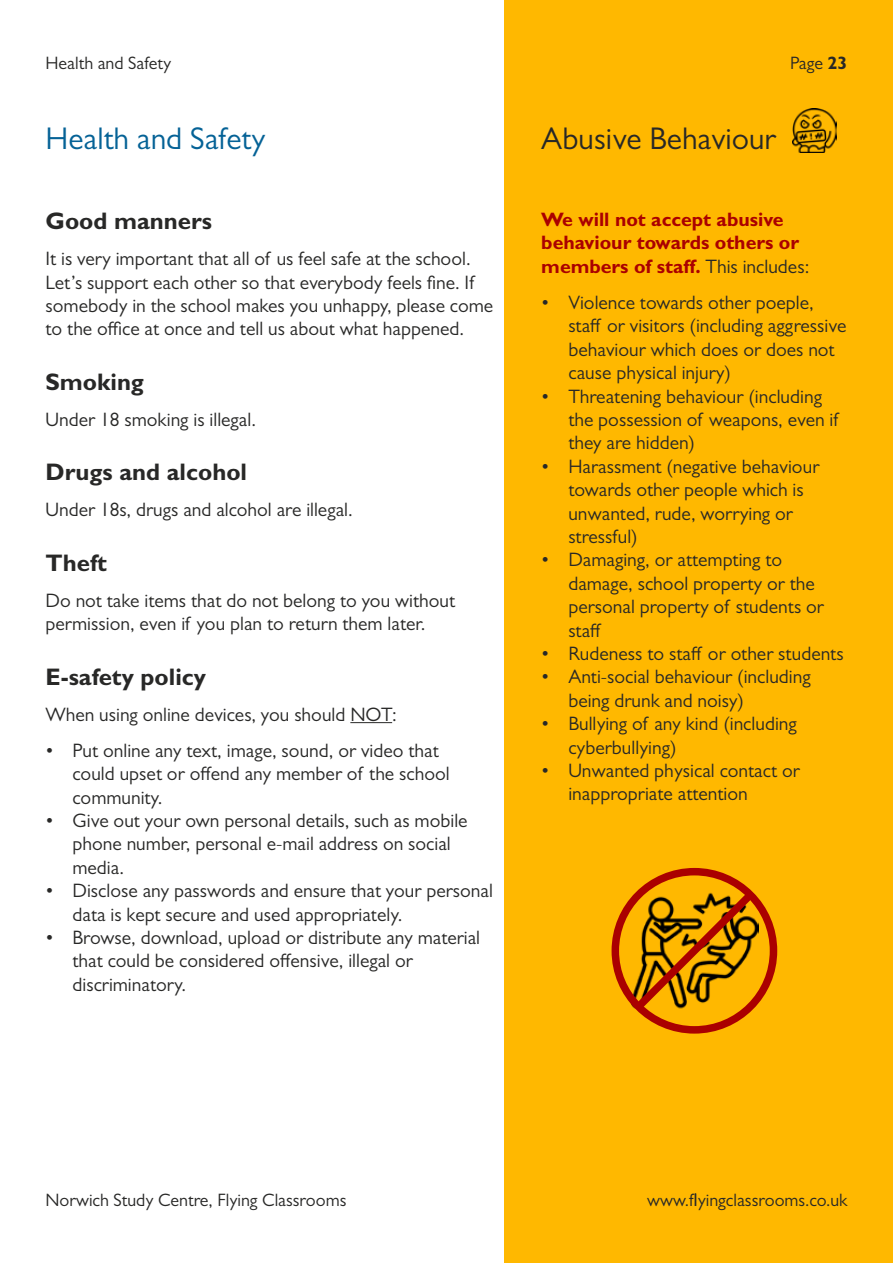
<style>
.page{position:relative;width:893px;height:1263px;background:#fff}
.page>*{position:absolute;margin:0;border:0;box-sizing:border-box;transform-origin:0 0}
.t1{font:31.5px "Gill Sans";color:#282827}
.t2{font:31.5px "Gill Sans";color:#056296}
.t3{font:700 24px "Gill Sans Std";color:#282827}
.t4{font:19.5px/23.4px "Gill Sans";color:#282827}
.t5{font:700 19.5px/23.4px "Gill Sans Std";color:#a00}
.t6{font:18px "Gill Sans";color:#282827}
.s1{font-family:"Gill Sans Std";font-weight:700}
.s2{font-family:"Gill Sans";font-weight:400;color:#282827}
</style>
<div class="page">
<div style="left:505px;top:0;width:388px;height:1263px;background:#ffb800"></div>
<hr style="left:350px;top:722px;width:42px;height:1px;background:#282827">
<img style="left:793px;top:108px;width:44px;height:44px">
<div style="left:612px;top:868px;width:165px;height:165px;border:8px solid #a00;border-radius:50%"></div>
<svg style="left:628px;top:885px;width:132px;height:132px"></svg>
<p class="t6" style="left:45px;top:53px;width:127px">Health and Safety</p>
<p class="t6" style="left:790px;top:53px;width:59px">Page <span class="s1">23</span></p>
<h1 class="t2" style="left:45px;top:120px;width:221px">Health and Safety</h1>
<h1 class="t1" style="left:541px;top:120px;width:236px">Abusive Behaviour</h1>
<p class="t3" style="left:45px;top:207px;width:168px">Good manners</p>
<p class="t4" style="left:45px;top:247px;width:449px">It is very important that all of us feel safe at the school.<br>Let’s support each other so that everybody feels fine. If somebody in the school makes you unhappy, please come to the office at once and tell us about what happened.</p>
<p class="t3" style="left:45px;top:367px;width:100px">Smoking</p>
<p class="t4" style="left:45px;top:407px;width:212px">Under 18 smoking is illegal.</p>
<p class="t3" style="left:45px;top:458px;width:203px">Drugs and alcohol</p>
<p class="t4" style="left:45px;top:498px;width:309px">Under 18s, drugs and alcohol are illegal.</p>
<p class="t3" style="left:45px;top:548px;width:63px">Theft</p>
<p class="t4" style="left:45px;top:588px;width:411px">Do not take items that do not belong to you without permission, even if you plan to return them later.</p>
<p class="t3" style="left:45px;top:662px;width:162px">E-safety policy</p>
<p class="t4" style="left:45px;top:702px;width:353px">When using online devices, you should NOT:</p>
<p class="t4" style="left:73px;top:738px;width:379px;text-indent:-27px">• Put online any text, image, sound, or video that could upset or offend any member of the school community.</p>
<p class="t4" style="left:73px;top:809px;width:397px;text-indent:-27px">• Give out your own personal details, such as mobile phone number, personal e-mail address on social media.</p>
<p class="t4" style="left:73px;top:879px;width:422px;text-indent:-27px">• Disclose any passwords and ensure that your personal data is kept secure and used appropriately.</p>
<p class="t4" style="left:73px;top:926px;width:409px;text-indent:-27px">• Browse, download, upload or distribute any material that could be considered offensive, illegal or discriminatory.</p>
<p class="t5" style="left:541px;top:208px;width:270px">We will not accept abusive behaviour towards others or members of staff. <span class="s2">This includes:</span></p>
<p class="t4" style="left:568px;top:291px;width:280px;text-indent:-27px">• Violence towards other poeple, staff or visitors (including aggressive behaviour which does or does not cause physical injury)</p>
<p class="t4" style="left:568px;top:384px;width:271px;text-indent:-27px">• Threatening behaviour (including the possession of weapons, even if they are hidden)</p>
<p class="t4" style="left:568px;top:454px;width:253px;text-indent:-27px">• Harassment (negative behaviour towards other people which is unwanted, rude, worrying or stressful)</p>
<p class="t4" style="left:568px;top:548px;width:257px;text-indent:-27px">• Damaging, or attempting to damage, school property or the personal property of students or staff</p>
<p class="t4" style="left:541px;top:642px;width:304px">• Rudeness to staff or other students</p>
<p class="t4" style="left:568px;top:665px;width:244px;text-indent:-27px">• Anti-social behaviour (including being drunk and noisy)</p>
<p class="t4" style="left:568px;top:712px;width:230px;text-indent:-27px">• Bullying of any kind (including cyberbullying)</p>
<p class="t4" style="left:568px;top:759px;width:233px;text-indent:-27px">• Unwanted physical contact or inappropriate attention</p>
<p class="t6" style="left:45px;top:1189px;width:302px">Norwich Study Centre, Flying Classrooms</p>
<p class="t6" style="left:647px;top:1189px;width:202px">www.flyingclassrooms.co.uk</p>
</div>
